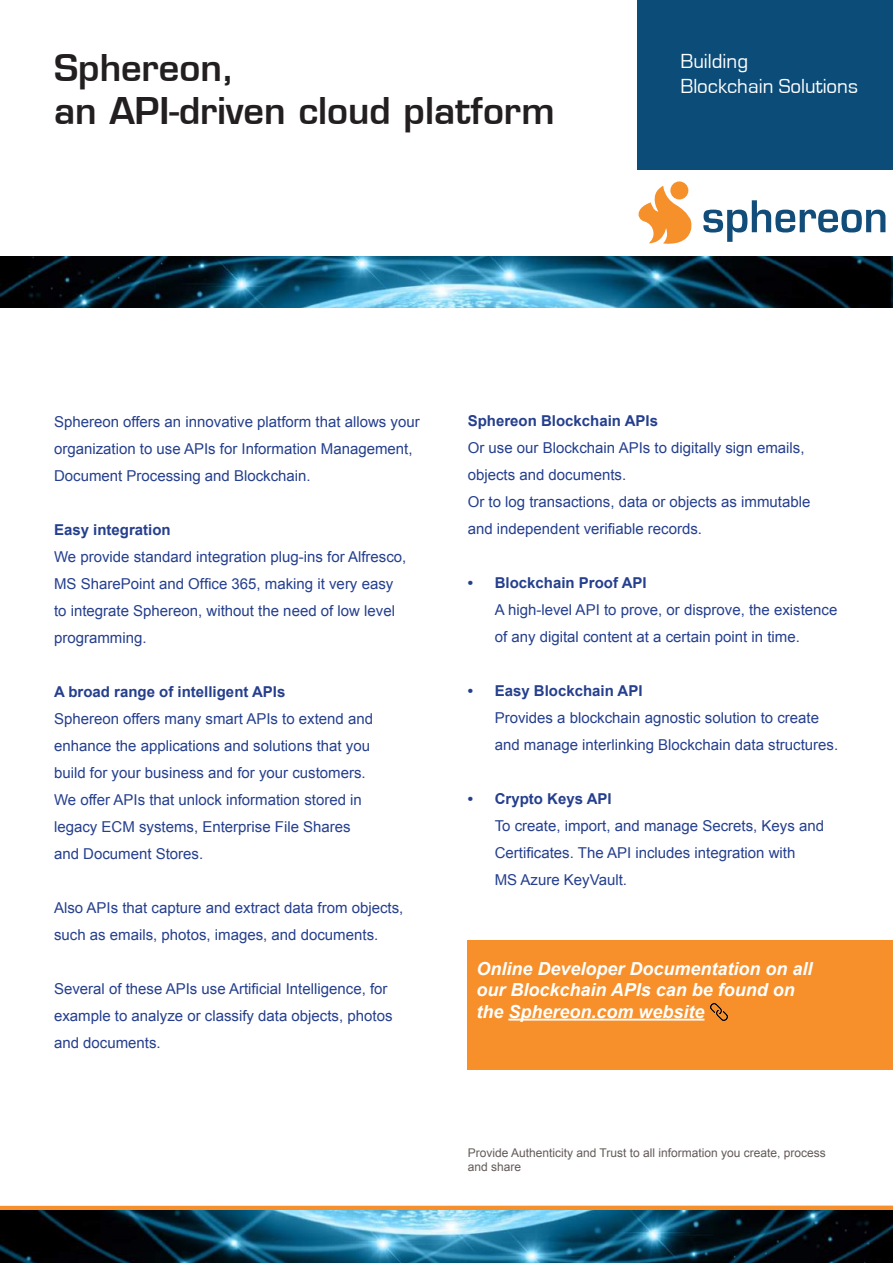
<style>
.page{position:relative;width:893px;height:1263px;background:#fff}
.page>*{position:absolute;margin:0;border:0;box-sizing:border-box;transform-origin:0 0}
.t1{font:600 36px/43.2px "Eurostile";color:#231f20}
.t2{font:21px/25.2px "Eurostile";color:#fff}
.t3{font:italic 700 18px/21.6px "Arial";color:#fff}
.t4{font:15px/27px "Arial";color:#253f8e}
.t5{font:700 15px "Arial";color:#253f8e}
.t6{font:12px/14.4px "Arial";color:#635a58}
</style>
<div class="page">
<div style="left:637px;top:1px;width:256px;height:169px;background:#0c4c78"></div>
<div style="left:468px;top:940px;width:425px;height:129px;background:#f7902a"></div>
<hr style="left:508px;top:1019px;width:196px;height:1px;background:#fff">
<div style="left:0;top:1205px;width:893px;height:5px;background:#f7902a"></div>
<img style="left:0;top:1210px;width:893px;height:53px">
<svg style="left:670px;top:181px;width:18px;height:18px"></svg>
<svg style="left:638px;top:186px;width:54px;height:58px"></svg>
<svg style="left:703px;top:200px;width:182px;height:42px"></svg>
<img style="left:0;top:256px;width:893px;height:52px">
<img style="left:711px;top:1003px;width:17px;height:17px">
<h1 class="t1" style="left:54px;top:46px;width:502px">Sphereon,<br>an API-driven cloud platform</h1>
<h2 class="t2" style="left:680px;top:49px;width:179px">Building<br>Blockchain Solutions</h2>
<p class="t4" style="left:54px;top:409px;width:367px">Sphereon offers an innovative platform that allows your organization to use APIs for Information Management,<br>Document Processing and Blockchain.</p>
<p class="t5" style="left:54px;top:520px;width:118px">Easy integration</p>
<p class="t4" style="left:54px;top:544px;width:354px">We provide standard integration plug-ins for Alfresco, MS SharePoint and Office 365, making it very easy to integrate Sphereon, without the need of low level programming.</p>
<p class="t5" style="left:54px;top:682px;width:233px">A broad range of intelligent APIs</p>
<p class="t4" style="left:54px;top:706px;width:321px">Sphereon offers many smart APIs to extend and enhance the applications and solutions that you build for your business and for your customers.<br>We offer APIs that unlock information stored in legacy ECM systems, Enterprise File Shares and Document Stores.</p>
<p class="t4" style="left:54px;top:895px;width:351px">Also APIs that capture and extract data from objects, such as emails, photos, images, and documents.</p>
<p class="t4" style="left:54px;top:976px;width:340px">Several of these APIs use Artificial Intelligence, for example to analyze or classify data objects, photos and documents.</p>
<p class="t5" style="left:468px;top:411px;width:192px">Sphereon Blockchain APIs</p>
<p class="t4" style="left:468px;top:435px;width:344px">Or use our Blockchain APIs to digitally sign emails, objects and documents.<br>Or to log transactions, data or objects as immutable and independent verifiable records.</p>
<p class="t5" style="left:468px;top:573px;width:180px">• Blockchain Proof API</p>
<p class="t4" style="left:495px;top:597px;width:344px">A high-level API to prove, or disprove, the existence of any digital content at a certain point in time.</p>
<p class="t5" style="left:468px;top:681px;width:176px">• Easy Blockchain API</p>
<p class="t4" style="left:495px;top:705px;width:345px">Provides a blockchain agnostic solution to create and manage interlinking Blockchain data structures.</p>
<p class="t5" style="left:468px;top:789px;width:145px">• Crypto Keys API</p>
<p class="t4" style="left:495px;top:813px;width:331px">To create, import, and manage Secrets, Keys and<br>Certificates. The API includes integration with<br>MS Azure KeyVault.</p>
<p class="t3" style="left:476px;top:958px;width:338px">Online Developer Documentation on all our Blockchain APIs can be found on the Sphereon.com website</p>
<p class="t6" style="left:468px;top:1145px;width:360px">Provide Authenticity and Trust to all information you create, process and share</p>
</div>
